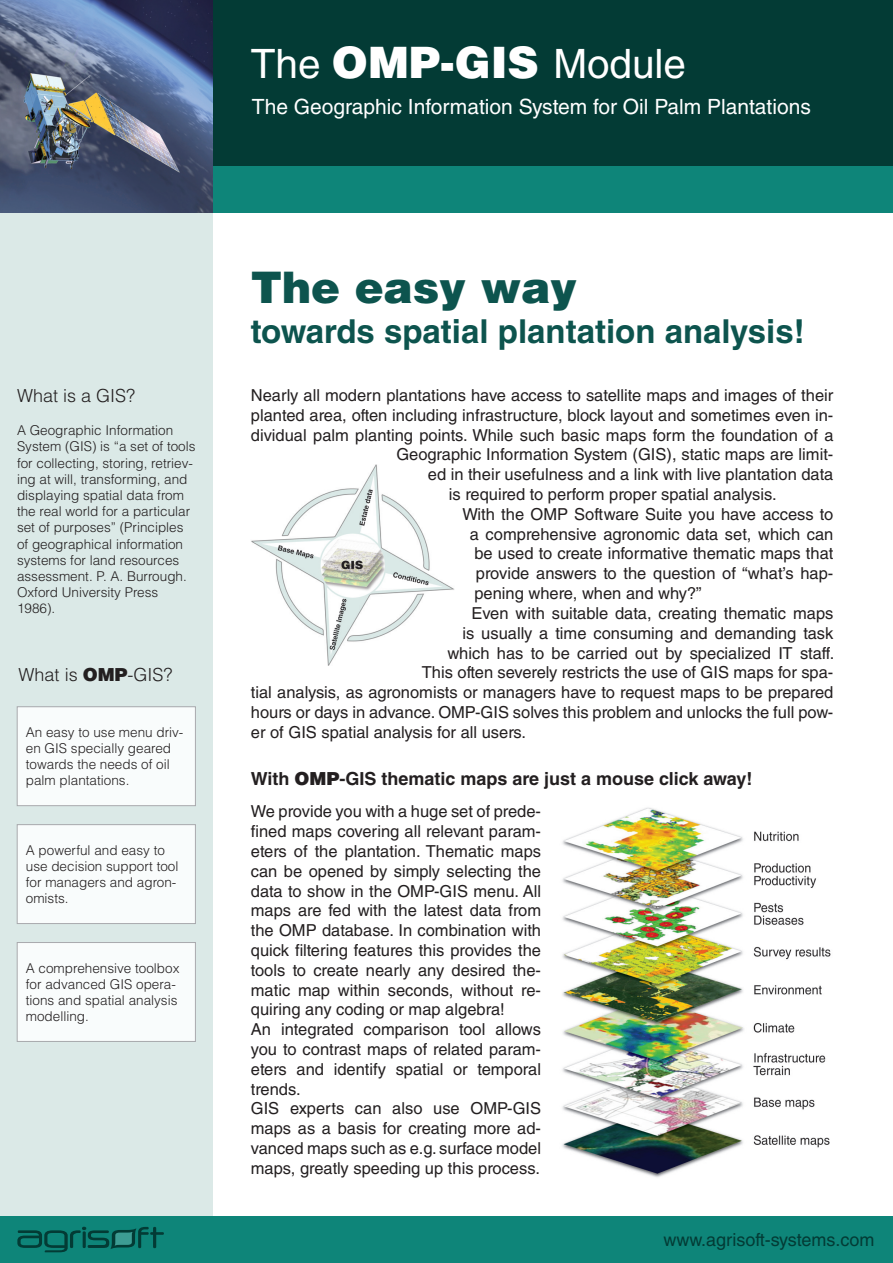
<style>
.page{position:relative;width:893px;height:1263px;background:#fff}
.page>*{position:absolute;margin:0;border:0;box-sizing:border-box;transform-origin:0 0}
.frontPage_headline{font:900 43.5px "Helvetica LT Std";color:#0d544e}
.frontPageHeader{font:40.5px "Helvetica LT Std";color:#fff}
.frontPage_headline_l{font:700 33px "Helvetica LT Std";color:#0d544e}
.frontPageHeader_lowe{font:21px "Helvetica LT Std";color:#fff}
.subHeader{font:700 18px "Helvetica LT Std";color:#231f20}
.leftHeader{font:300 18px "Helvetica LT Std";color:#231f20}
.t1{font:18px "Helvetica LT Std";color:#033b35}
.text{font:16.5px/19.8px "Helvetica LT Std";color:#231f20;text-align:justify}
.leftTXT{font:300 13.5px/16.2px "Helvetica LT Std";color:#231f20}
.boxText{font:300 13.5px/16.2px "Helvetica LT Std";color:#231f20}
.s1{font-weight:900;font-size:43.35px}
.s2{font-weight:900}
</style>
<div class="page">
<img style="left:251px;top:464px;width:204px;height:201px">
<div style="left:0;top:213px;width:213px;height:1003px;background:#dbe9e7"></div>
<div style="left:213px;top:0;width:680px;height:166px;background:#033b35"></div>
<div style="left:213px;top:166px;width:680px;height:47px;background:#0e8579"></div>
<div style="left:0;top:1216px;width:893px;height:47px;background:#0e8579"></div>
<div style="left:17px;top:824px;width:179px;height:100px;background:#f9fcfc"></div>
<div style="left:17px;top:942px;width:179px;height:100px;background:#f9fcfc"></div>
<div style="left:17px;top:706px;width:179px;height:100px;background:#f9fcfc"></div>
<svg style="left:17px;top:1227px;width:147px;height:25px"></svg>
<img style="left:0;top:0;width:213px;height:213px">
<img style="left:562px;top:807px;width:269px;height:371px">
<p class="frontPageHeader" style="left:251px;top:40px;width:437px">The <span class="s1">OMP-GIS</span> Module</p>
<p class="frontPageHeader_lowe" style="left:252px;top:94px;width:560px">The Geographic Information System for Oil Palm Plantations</p>
<p class="leftHeader" style="left:17px;top:384px;width:120px">What is a GIS?</p>
<p class="leftTXT" style="left:17px;top:422px;width:180px">A Geographic Information<br>System (GIS) is “a set of tools for collecting, storing, retriev&shy;ing at will, transforming, and displaying spatial data from the real world for a particular</p>
<p class="leftTXT" style="left:17px;top:519px;width:171px">set of purposes” (Principles of geographical information systems for land resources assessment. P. A. Burrough.<br>Oxford University Press<br>1986).</p>
<p class="leftHeader" style="left:19px;top:663px;width:156px">What is <span class="s2">OMP</span>-GIS?</p>
<p class="boxText" style="left:26px;top:724px;width:159px">An easy to use menu driv&shy;en GIS specially geared towards the needs of oil palm plantations.</p>
<p class="boxText" style="left:26px;top:842px;width:154px">A powerful and easy to use decision support tool for managers and agron&shy;omists.</p>
<p class="boxText" style="left:26px;top:959px;width:155px">A comprehensive toolbox for advanced GIS opera&shy;tions and spatial analysis modelling.</p>
<p class="frontPage_headline" style="left:251px;top:259px;width:328px">The easy way</p>
<p class="frontPage_headline_l" style="left:251px;top:311px;width:555px">towards spatial plantation analysis!</p>
<p class="text" style="left:251px;top:385px;width:584px">Nearly all modern plantations have access to satellite maps and images of their</p>
<p class="text" style="left:251px;top:405px;width:584px">planted area, often including infrastructure, block layout and sometimes even in-</p>
<p class="text" style="left:251px;top:425px;width:584px">dividual palm planting points. While such basic maps form the foundation of a</p>
<p class="text" style="left:396px;top:445px;width:439px">Geographic Information System (GIS), static maps are limit-</p>
<p class="text" style="left:428px;top:465px;width:407px">ed in their usefulness and a link with live plantation data</p>
<p class="text" style="left:449px;top:484px;width:329px">is required to perform proper spatial analysis.</p>
<p class="text" style="left:462px;top:504px;width:372px">With the OMP Software Suite you have access to</p>
<p class="text" style="left:470px;top:524px;width:365px">a comprehensive agronomic data set, which can</p>
<p class="text" style="left:474px;top:544px;width:361px">be used to create informative thematic maps that</p>
<p class="text" style="left:476px;top:564px;width:359px">provide answers to the question of “what’s hap-</p>
<p class="text" style="left:474px;top:583px;width:229px">pening where, when and why?”</p>
<p class="text" style="left:471px;top:603px;width:364px">Even with suitable data, creating thematic maps</p>
<p class="text" style="left:462px;top:623px;width:373px">is usually a time consuming and demanding task</p>
<p class="text" style="left:447px;top:643px;width:389px">which has to be carried out by specialized IT staff.</p>
<p class="text" style="left:422px;top:663px;width:413px">This often severely restricts the use of GIS maps for spa-</p>
<p class="text" style="left:251px;top:682px;width:584px">tial analysis, as agronomists or managers have to request maps to be prepared</p>
<p class="text" style="left:251px;top:702px;width:584px">hours or days in advance. OMP-GIS solves this problem and unlocks the full pow-</p>
<p class="text" style="left:251px;top:722px;width:277px">er of GIS spatial analysis for all users.</p>
<p class="subHeader" style="left:251px;top:767px;width:503px">With <span class="s2">OMP</span>-GIS thematic maps are just a mouse click away!</p>
<p class="text" style="left:251px;top:802px;width:292px">We provide you with a huge set of prede&shy;fined maps covering all relevant param&shy;eters of the plantation. Thematic maps can be opened by simply selecting the data to show in the OMP-GIS menu. All maps are fed with the latest data from the OMP database. In combination with quick filtering features this provides the tools to create nearly any desired the&shy;matic map within seconds, without re&shy;quiring any coding or map algebra!</p>
<p class="text" style="left:251px;top:1019px;width:292px">An integrated comparison tool allows you to contrast maps of related param&shy;eters and identify spatial or temporal trends.</p>
<p class="text" style="left:251px;top:1099px;width:292px">GIS experts can also use OMP-GIS maps as a basis for creating more ad&shy;vanced maps such as e.g. surface model maps, greatly speeding up this process.</p>
<p class="t1" style="left:663px;top:1229px;width:212px">www.agrisoft-systems.com</p>
</div>
